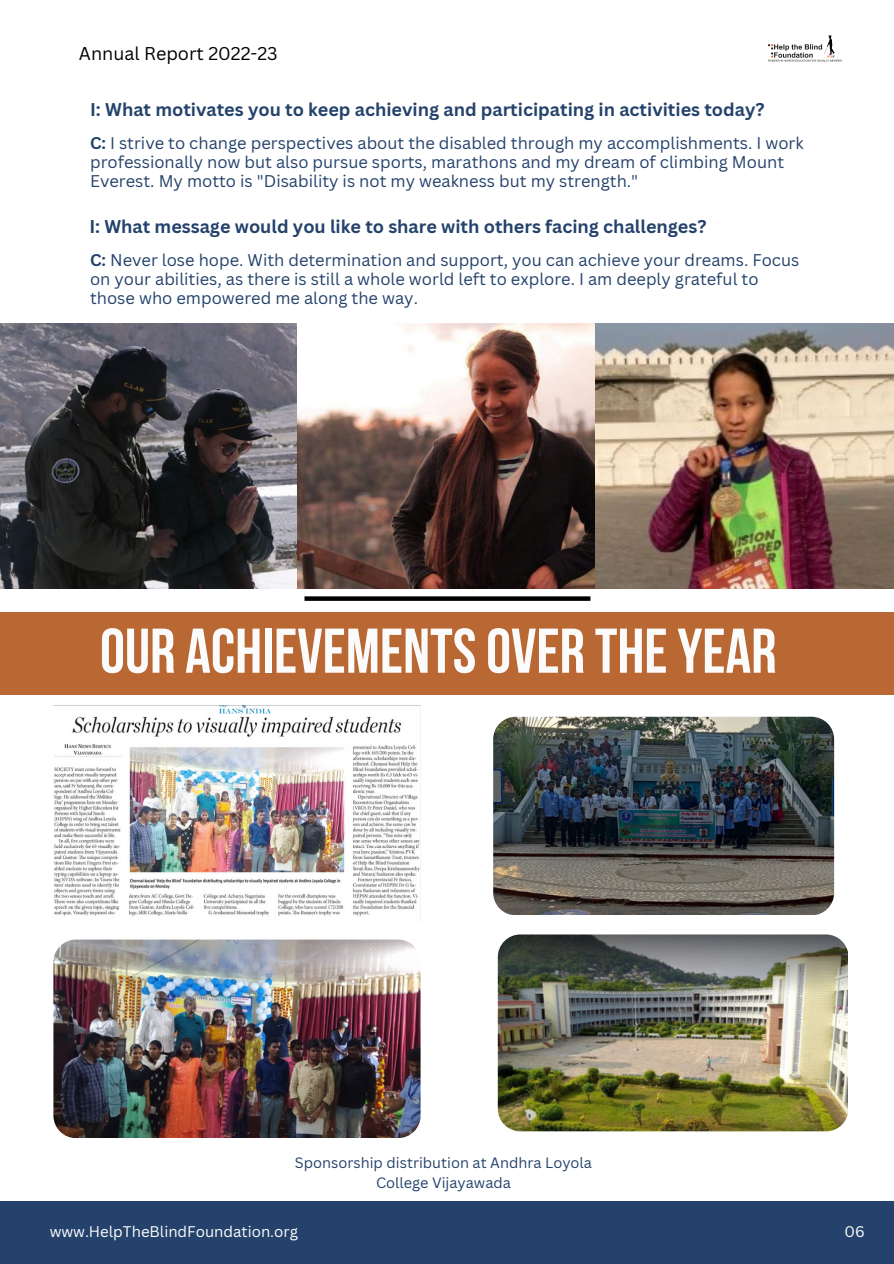
<style>
.page{position:relative;width:894px;height:1264px;background:#fff}
.page>*{position:absolute;margin:0;border:0;box-sizing:border-box;transform-origin:0 0}
.t1{font:63px "Bebas Neue Cyrillic";color:#fbfbfb}
.t2{font:700 18px "Canva Sans";color:#24426b}
.t3{font:18px "Canva Sans";color:#000}
.t4{font:16.5px/19.2px "Canva Sans";color:#24426b}
.t5{font:15px "Canva Sans";color:#fff}
.t6{font:14.55px/20.2px "Canva Sans";color:#24426b;text-align:center}
.s1{font-weight:700}
</style>
<div class="page">
<div style="left:0;top:1201px;width:893px;height:62px;background:#24426b"></div>
<img style="left:53px;top:705px;width:367px;height:211px">
<img style="left:493px;top:716px;width:340px;height:198px;border-radius:23px">
<img style="left:53px;top:939px;width:367px;height:198px;border-radius:22px">
<img style="left:768px;top:35px;width:74px;height:27px">
<img style="left:0;top:323px;width:893px;height:265px">
<div style="left:0;top:612px;width:893px;height:82px;background:#b96834"></div>
<img style="left:497px;top:934px;width:350px;height:197px;border-radius:22px">
<div style="left:304px;top:596px;width:286px;height:5px;background:#000"></div>
<p class="t3" style="left:79px;top:40px;width:200px">Annual Report 2022-23</p>
<h1 class="t2" style="left:90px;top:97px;width:675px">I: What motivates you to keep achieving and participating in activities today?</h1>
<p class="t4" style="left:90px;top:133px;width:715px"><span class="s1">C:</span> I strive to change perspectives about the disabled through my accomplishments. I work professionally now but also pursue sports, marathons and my dream of climbing Mount<br>Everest. My motto is "Disability is not my weakness but my strength."</p>
<p class="t2" style="left:89px;top:214px;width:618px">I: What message would you like to share with others facing challenges?</p>
<p class="t4" style="left:90px;top:250px;width:710px"><span class="s1">C:</span> Never lose hope. With determination and support, you can achieve your dreams. Focus on your abilities, as there is still a whole world left to explore. I am deeply grateful to those who empowered me along the way.</p>
<p class="t1" style="left:100px;top:625px;width:677px">OUR ACHIEVEMENTS OVER THE YEAR</p>
<p class="t6" style="left:295px;top:1152px;width:298px">Sponsorship distribution at Andhra Loyola<br>College Vijayawada</p>
<p class="t5" style="left:50px;top:1221px;width:250px">www.HelpTheBlindFoundation.org</p>
<p class="t5" style="left:844px;top:1221px;width:22px">06</p>
</div>
